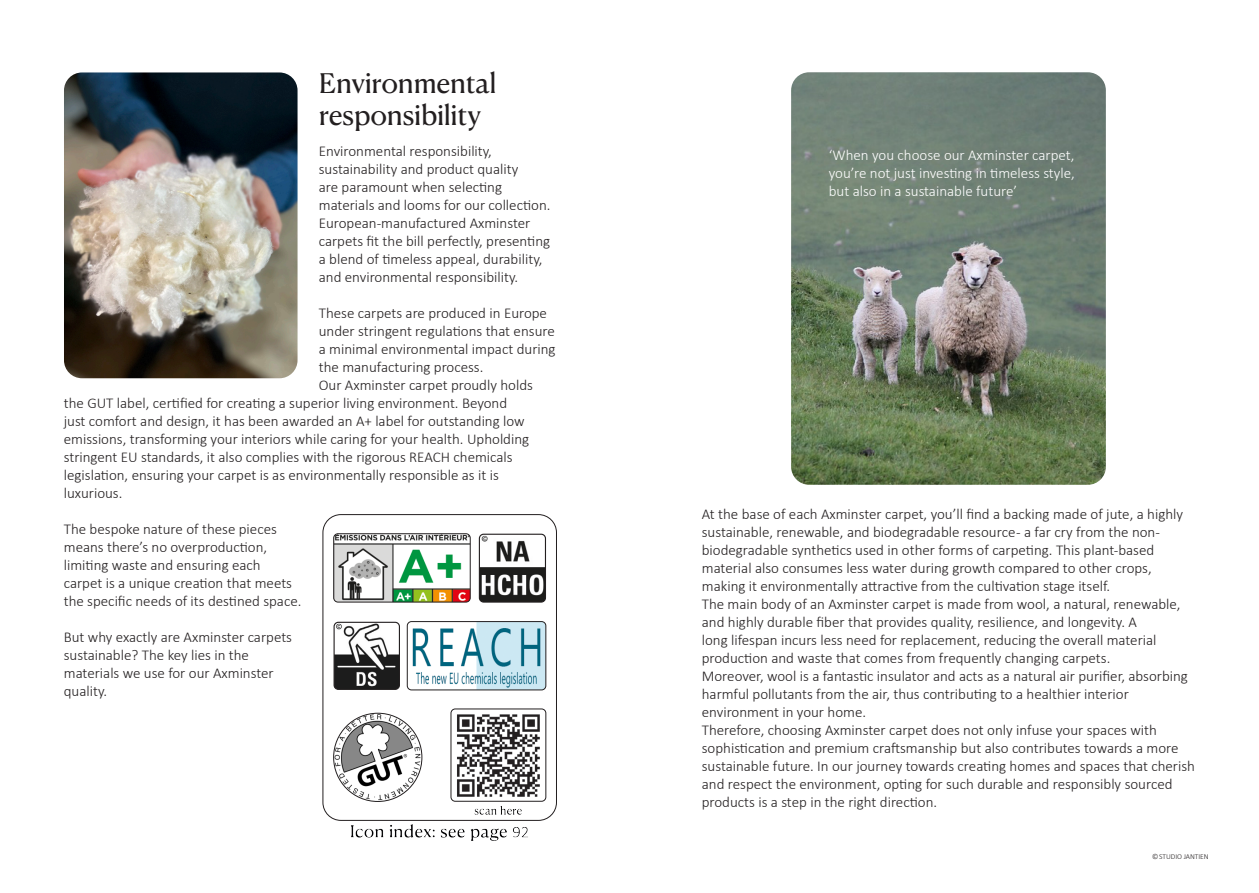
<style>
.page{position:relative;width:1259px;height:893px;background:#fff}
.page>*{position:absolute;margin:0;border:0;box-sizing:border-box;transform-origin:0 0}
.titr{font:27px "Canela Text Trial";letter-spacing:-.015em;color:#231f20}
.t1{font:300 15px/18px "Calibri";color:#231f20}
.t2{font:300 15px/18px "Calibri";color:#fff;text-align:justify}
.t3{font:300 7.5px "Calibri";letter-spacing:-.005em;color:#231f20}
</style>
<div class="page">
<img style="left:334px;top:713px;width:88px;height:88px;border-radius:44px">
<img style="left:64px;top:72px;width:233px;height:306px">
<div style="left:323px;top:514px;width:233px;height:307px;border:1px solid #231f20;border-radius:18px"></div>
<img style="left:479px;top:534px;width:66px;height:67px">
<div style="left:479px;top:534px;width:67px;height:69px;border:1px solid #231f20;border-radius:4px"></div>
<img style="left:335px;top:622px;width:64px;height:66px">
<div style="left:333px;top:622px;width:67px;height:68px;border:1px solid #231f20;border-radius:4px"></div>
<img style="left:451px;top:709px;width:95px;height:92px">
<div style="left:451px;top:709px;width:95px;height:92px;border:1px solid #231f20;border-radius:4px"></div>
<img style="left:407px;top:622px;width:139px;height:68px">
<div style="left:407px;top:621px;width:139px;height:69px;border:1px solid #231f20;border-radius:4px"></div>
<img style="left:334px;top:534px;width:136px;height:68px">
<div style="left:333px;top:534px;width:137px;height:68px;border:1px solid #231f20;border-radius:4px"></div>
<img style="left:791px;top:72px;width:315px;height:413px">
<img style="left:351px;top:824px;width:177px;height:17px">
<img style="left:474px;top:806px;width:48px;height:9px">
<p class="titr" style="left:319px;top:72px;width:179px">Environmental</p>
<p class="titr" style="left:319px;top:103px;width:164px">responsibility</p>
<p class="t1" style="left:319px;top:141px;width:233px">Environmental responsibility, sustainability and product quality<br>are paramount when selecting materials and looms for our collection.<br>European-manufactured Axminster carpets fit the bill perfectly, presenting a blend of timeless appeal, durability, and environmental responsibility.</p>
<p class="t1" style="left:319px;top:303px;width:238px">These carpets are produced in Europe under stringent regulations that ensure a minimal environmental impact during the manufacturing process.</p>
<p class="t1" style="left:64px;top:375px;width:471px;text-indent:255px">Our Axminster carpet proudly holds the GUT label, certified for creating a superior living environment. Beyond<br>just comfort and design, it has been awarded an A+ label for outstanding low emissions, transforming your interiors while caring for your health. Upholding stringent EU standards, it also complies with the rigorous REACH chemicals legislation, ensuring your carpet is as environmentally responsible as it is luxurious.</p>
<p class="t1" style="left:64px;top:519px;width:239px">The bespoke nature of these pieces means there’s no overproduction, limiting waste and ensuring each carpet is a unique creation that meets the specific needs of its destined space.</p>
<p class="t1" style="left:64px;top:627px;width:230px">But why exactly are Axminster carpets sustainable? The key lies in the materials we use for our Axminster quality.</p>
<p class="t2" style="left:828px;top:146px;width:248px">‘When you choose our Axminster carpet, you’re not just investing in timeless style, but also in a sustainable future’</p>
<p class="t1" style="left:702px;top:505px;width:483px">At the base of each Axminster carpet, you’ll find a backing made of jute, a highly sustainable, renewable, and biodegradable resource - a far cry from the non&shy;biodegradable synthetics used in other forms of carpeting. This plant-based material also consumes less water during growth compared to other crops, making it environmentally attractive from the cultivation stage itself.</p>
<p class="t1" style="left:702px;top:595px;width:480px">The main body of an Axminster carpet is made from wool, a natural, renewable, and highly durable fiber that provides quality, resilience, and longevity. A<br>long lifespan incurs less need for replacement, reducing the overall material production and waste that comes from frequently changing carpets.</p>
<p class="t1" style="left:702px;top:667px;width:488px">Moreover, wool is a fantastic insulator and acts as a natural air purifier, absorbing harmful pollutants from the air, thus contributing to a healthier interior environment in your home.</p>
<p class="t1" style="left:702px;top:721px;width:495px">Therefore, choosing Axminster carpet does not only infuse your spaces with sophistication and premium craftsmanship but also contributes towards a more sustainable future. In our journey towards creating homes and spaces that cherish and respect the environment, opting for such durable and responsibly sourced products is a step in the right direction.</p>
<p class="t3" style="left:1152px;top:852px;width:58px">©STUDIO JANTIEN</p>
</div>
